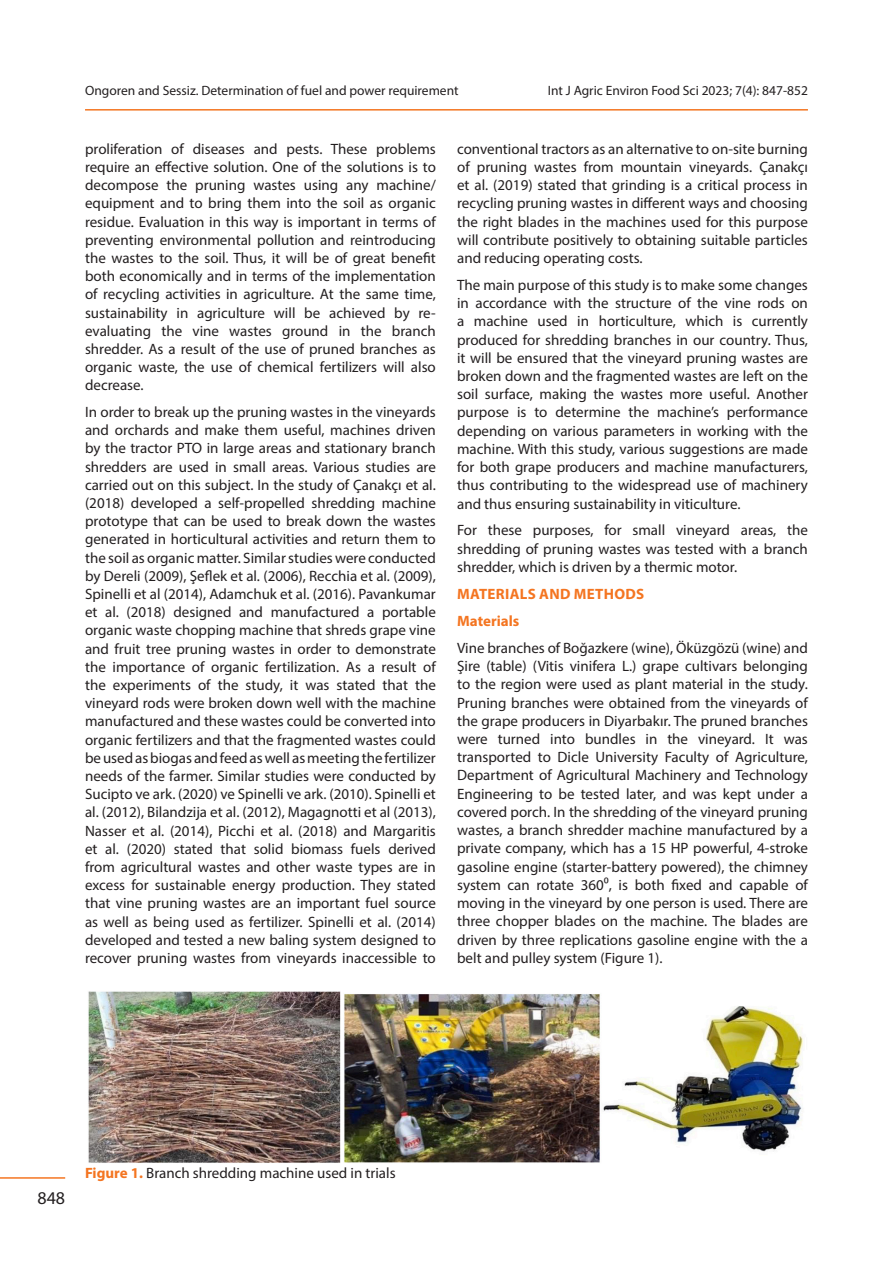
<style>
.page{position:relative;width:893px;height:1263px;background:#fff}
.page>*{position:absolute;margin:0;border:0;box-sizing:border-box;transform-origin:0 0}
.t1{font:18px "Myriad Pro";color:#231f20}
.t2{font:15px/18.1px "Myriad Pro";color:#231f20;text-align:justify}
.Heading_1{font:700 15px "Myriad Pro";letter-spacing:.02em;color:#f47521}
.Heading_1-2{font:700 15px "Myriad Pro";color:#f47521}
.t3{font:13.5px "Myriad Pro";color:#231f20}
.s1{font-weight:700;color:#f47521}
</style>
<div class="page">
<hr style="left:0;top:1177px;width:65px;height:2px;background:#f47521">
<hr style="left:85px;top:109px;width:723px;height:2px;background:#f47521">
<img style="left:88px;top:991px;width:715px;height:172px">
<p class="t3" style="left:85px;top:82px;width:375px">Ongoren and Sessiz. Determination of fuel and power requirement</p>
<p class="t3" style="left:548px;top:82px;width:262px">Int J Agric Environ Food Sci 2023; 7(4): 847-852</p>
<p class="t2" style="left:85px;top:139px;width:352px">proliferation of diseases and pests. These problems require an effective solution. One of the solutions is to decompose the pruning wastes using any machine/ equipment and to bring them into the soil as organic residue. Evaluation in this way is important in terms of preventing environmental pollution and reintroducing the wastes to the soil. Thus, it will be of great benefit both economically and in terms of the implementation of recycling activities in agriculture. At the same time, sustainability in agriculture will be achieved by re&shy;evaluating the vine wastes ground in the branch shredder. As a result of the use of pruned branches as organic waste, the use of chemical fertilizers will also decrease.</p>
<p class="t2" style="left:85px;top:403px;width:352px">In order to break up the pruning wastes in the vineyards and orchards and make them useful, machines driven by the tractor PTO in large areas and stationary branch shredders are used in small areas. Various studies are carried out on this subject. In the study of Çanakçı et al. (2018) developed a self-propelled shredding machine prototype that can be used to break down the wastes generated in horticultural activities and return them to the soil as organic matter. Similar studies were conducted by Dereli (2009), Şeflek et al. (2006), Recchia et al. (2009), Spinelli et al (2014), Adamchuk et al. (2016). Pavankumar et al. (2018) designed and manufactured a portable organic waste chopping machine that shreds grape vine and fruit tree pruning wastes in order to demonstrate the importance of organic fertilization. As a result of the experiments of the study, it was stated that the vineyard rods were broken down well with the machine manufactured and these wastes could be converted into organic fertilizers and that the fragmented wastes could be used as biogas and feed as well as meeting the fertilizer needs of the farmer. Similar studies were conducted by Sucipto ve ark. (2020) ve Spinelli ve ark. (2010). Spinelli et al. (2012), Bilandzija et al. (2012), Magagnotti et al (2013), Nasser et al. (2014), Picchi et al. (2018) and Margaritis et al. (2020) stated that solid biomass fuels derived from agricultural wastes and other waste types are in excess for sustainable energy production. They stated that vine pruning wastes are an important fuel source as well as being used as fertilizer. Spinelli et al. (2014) developed and tested a new baling system designed to recover pruning wastes from vineyards inaccessible to</p>
<p class="t2" style="left:457px;top:139px;width:352px">conventional tractors as an alternative to on-site burning of pruning wastes from mountain vineyards. Çanakçı et al. (2019) stated that grinding is a critical process in recycling pruning wastes in different ways and choosing the right blades in the machines used for this purpose will contribute positively to obtaining suitable particles and reducing operating costs.</p>
<p class="t2" style="left:457px;top:275px;width:352px">The main purpose of this study is to make some changes in accordance with the structure of the vine rods on a machine used in horticulture, which is currently produced for shredding branches in our country. Thus, it will be ensured that the vineyard pruning wastes are broken down and the fragmented wastes are left on the soil surface, making the wastes more useful. Another purpose is to determine the machine’s performance depending on various parameters in working with the machine. With this study, various suggestions are made for both grape producers and machine manufacturers, thus contributing to the widespread use of machinery and thus ensuring sustainability in viticulture.</p>
<p class="t2" style="left:457px;top:521px;width:352px">For these purposes, for small vineyard areas, the shredding of pruning wastes was tested with a branch shredder, which is driven by a thermic motor.</p>
<p class="Heading_1" style="left:457px;top:584px;width:188px">MATERIALS AND METHODS</p>
<p class="Heading_1-2" style="left:457px;top:611px;width:64px">Materials</p>
<p class="t2" style="left:457px;top:638px;width:352px">Vine branches of Boğazkere (wine), Öküzgözü (wine) and Şire (table) (Vitis vinifera L.) grape cultivars belonging to the region were used as plant material in the study.<br>Pruning branches were obtained from the vineyards of the grape producers in Diyarbakır. The pruned branches were turned into bundles in the vineyard. It was transported to Dicle University Faculty of Agriculture, Department of Agricultural Machinery and Technology Engineering to be tested later, and was kept under a covered porch. In the shredding of the vineyard pruning wastes, a branch shredder machine manufactured by a private company, which has a 15 HP powerful, 4-stroke gasoline engine (starter-battery powered), the chimney system can rotate 360⁰, is both fixed and capable of moving in the vineyard by one person is used. There are three chopper blades on the machine. The blades are driven by three replications gasoline engine with the a belt and pulley system (Figure 1).</p>
<p class="t1" style="left:37px;top:1187px;width:29px">848</p>
<p class="t2" style="left:85px;top:1163px;width:312px"><span class="s1">Figure 1.</span> Branch shredding machine used in trials</p>
</div>
